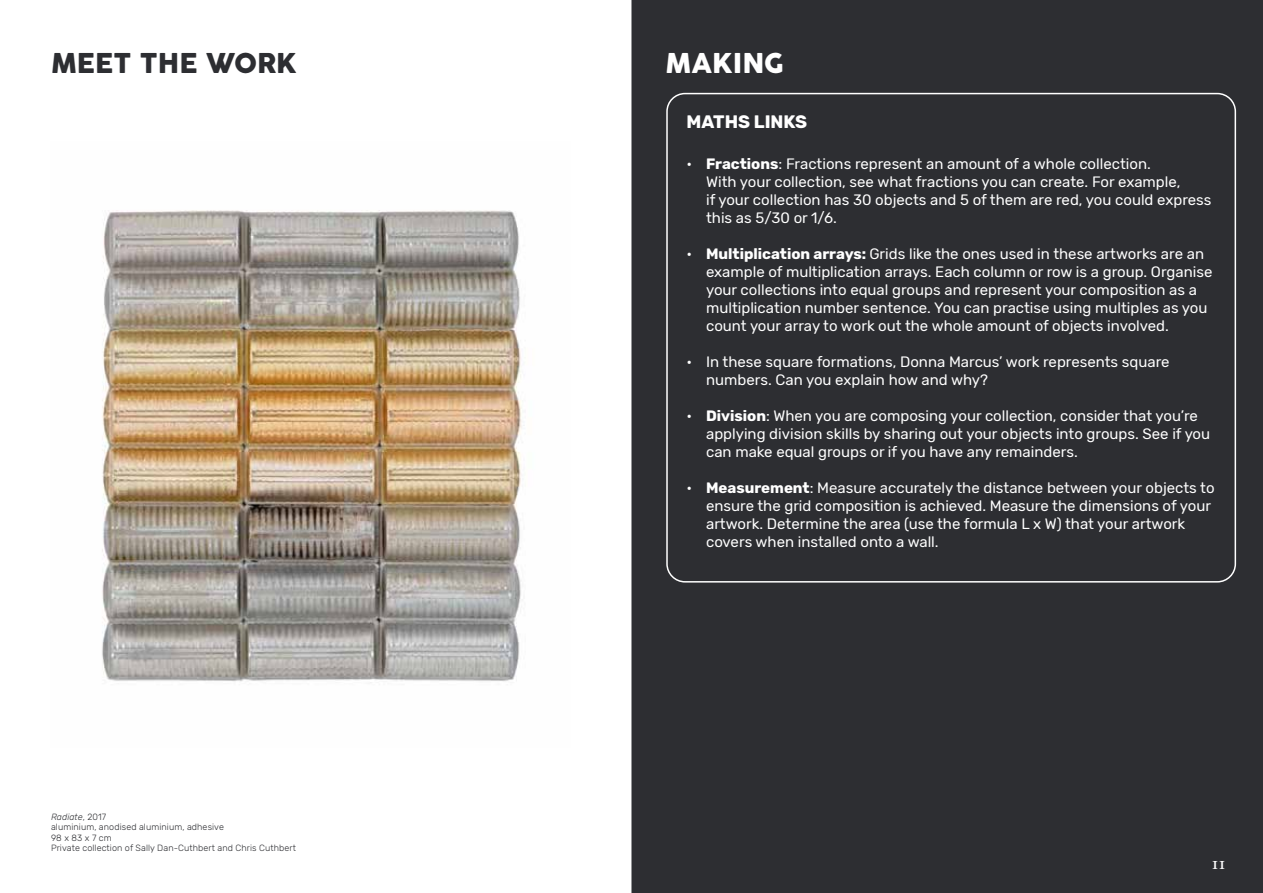
<style>
.page{position:relative;width:1263px;height:893px;background:#fff}
.page>*{position:absolute;margin:0;border:0;box-sizing:border-box;transform-origin:0 0}
.t1{font:27px "Cocogoose Pro";color:#2d2e32}
.t2{font:27px "Cocogoose Pro";color:#fff}
.t3{font:700 18px "Rubik";color:#fff}
.t4{font:500 16.5px "Milo Serif OT";color:#fff}
.t5{font:15px/18px "Rubik";color:#fff}
.t6{font:300 9px/10.5px "Rubik";letter-spacing:.01em;color:#2d2e32}
.s1{font-style:italic}
.s2{font-weight:700}
</style>
<div class="page">
<img style="left:102px;top:210px;width:422px;height:473px">
<div style="left:631px;top:0;width:632px;height:893px;background:#2d2e32"></div>
<div style="left:666px;top:93px;width:570px;height:490px;border:2px solid #fff;border-radius:18px"></div>
<h1 class="t1" style="left:51px;top:45px;width:247px">MEET THE WORK</h1>
<p class="t6" style="left:51px;top:811px;width:246px"><span class="s1">Radiate</span>, 2017<br>aluminium, anodised aluminium, adhesive<br>98 x 83 x 7 cm<br>Private collection of Sally Dan-Cuthbert and Chris Cuthbert</p>
<h1 class="t2" style="left:665px;top:45px;width:120px">MAKING</h1>
<p class="t3" style="left:687px;top:112px;width:122px">MATHS LINKS</p>
<p class="t5" style="left:706px;top:155px;width:507px;text-indent:-20px">• <span class="s2">Fractions</span>: Fractions represent an amount of a whole collection.<br>With your collection, see what fractions you can create. For example,<br>if your collection has 30 objects and 5 of them are red, you could express this as 5/30 or 1/6.</p>
<p class="t5" style="left:706px;top:245px;width:508px;text-indent:-20px">• <span class="s2">Multiplication arrays:</span> Grids like the ones used in these artworks are an example of multiplication arrays. Each column or row is a group. Organise your collections into equal groups and represent your composition as a multiplication number sentence. You can practise using multiples as you count your array to work out the whole amount of objects involved.</p>
<p class="t5" style="left:706px;top:353px;width:465px;text-indent:-20px">• In these square formations, Donna Marcus’ work represents square numbers. Can you explain how and why?</p>
<p class="t5" style="left:706px;top:407px;width:506px;text-indent:-20px">• <span class="s2">Division</span>: When you are composing your collection, consider that you’re applying division skills by sharing out your objects into groups. See if you can make equal groups or if you have any remainders.</p>
<p class="t5" style="left:706px;top:479px;width:510px;text-indent:-20px">• <span class="s2">Measurement</span>: Measure accurately the distance between your objects to ensure the grid composition is achieved. Measure the dimensions of your artwork. Determine the area (use the formula L x W) that your artwork covers when installed onto a wall.</p>
<p class="t4" style="left:1212px;top:855px;width:15px">11</p>
</div>
